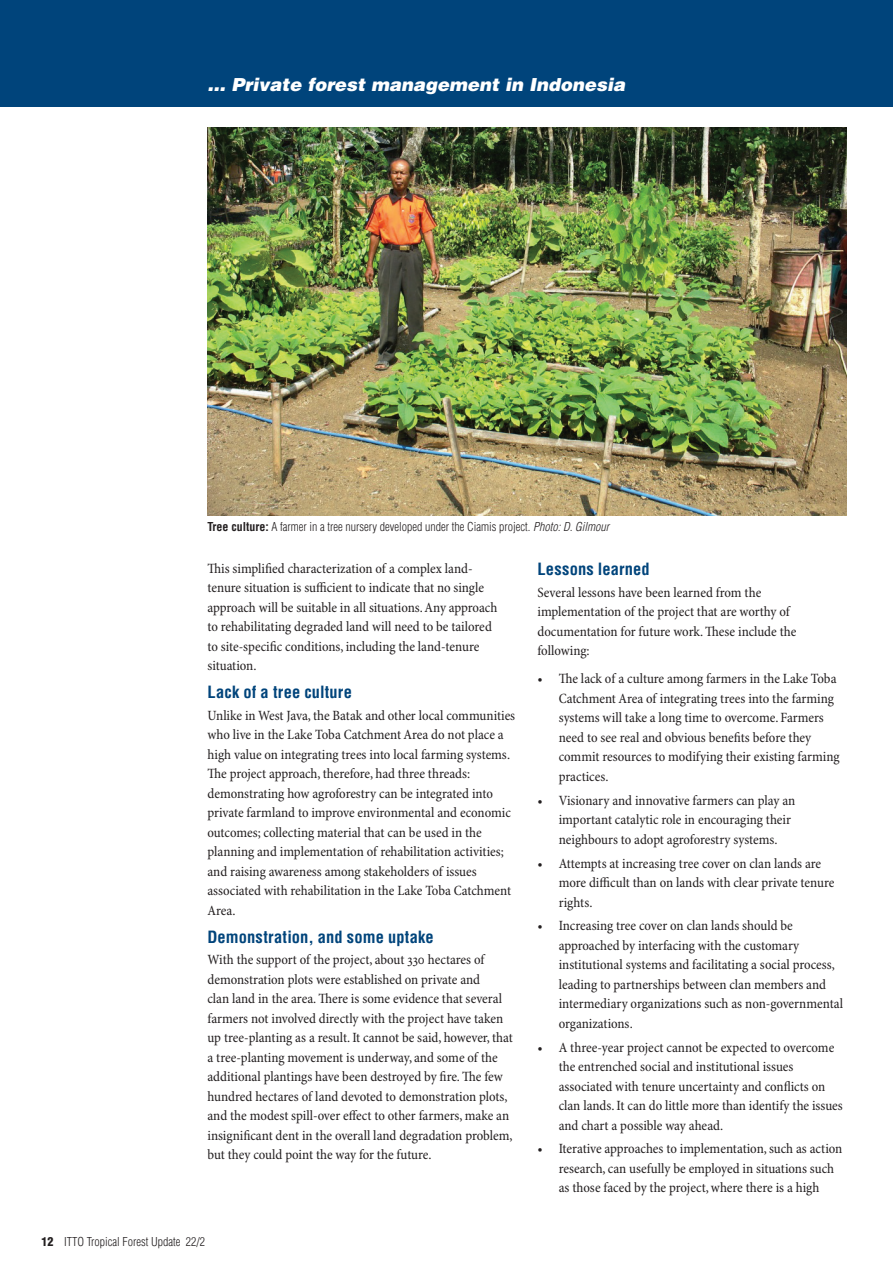
<style>
.page{position:relative;width:893px;height:1263px;background:#fff}
.page>*{position:absolute;margin:0;border:0;box-sizing:border-box;transform-origin:0 0}
.ARTICLE_CONTINUED_TO{font:italic 900 18px "Helvetica";color:#fff}
.HEADING_2__body{font:700 condensed 16.5px "Helvetica";letter-spacing:.01em;color:#00447b}
.BODY_TEXT{font:condensed 14.25px/19.5px "Minion Pro";letter-spacing:-.005em;color:#231f20}
.BULLET_1{font:condensed 14.25px/19.5px "Minion Pro";letter-spacing:-.005em;color:#231f20}
.CAPTIONS___NON_BODY{font:300 condensed 12px "Helvetica";color:#231f20}
.s1{font-weight:700}
.s2{font-style:italic}
.s3{font-weight:900}
</style>
<div class="page">
<div style="left:0;top:0;width:893px;height:106px;background:#00447b"></div>
<img style="left:207px;top:128px;width:639px;height:388px">
<p class="ARTICLE_CONTINUED_TO" style="left:207px;top:72px;width:419px">… Private forest management in Indonesia</p>
<p class="CAPTIONS___NON_BODY" style="left:207px;top:519px;width:403px"><span class="s1">Tree culture:</span> A farmer in a tree nursery developed under the Ciamis project. <span class="s2">Photo: D. Gilmour</span></p>
<p class="BODY_TEXT" style="left:207px;top:559px;width:291px">This simplified characterization of a complex land&shy;tenure situation is sufficient to indicate that no single approach will be suitable in all situations. Any approach to rehabilitating degraded land will need to be tailored to site-specific conditions, including the land-tenure situation.</p>
<p class="HEADING_2__body" style="left:207px;top:682px;width:146px">Lack of a tree culture</p>
<p class="BODY_TEXT" style="left:207px;top:706px;width:309px">Unlike in West Java, the Batak and other local communities who live in the Lake Toba Catchment Area do not place a high value on integrating trees into local farming systems.<br>The project approach, therefore, had three threads: demonstrating how agroforestry can be integrated into private farmland to improve environmental and economic outcomes; collecting material that can be used in the planning and implementation of rehabilitation activities; and raising awareness among stakeholders of issues associated with rehabilitation in the Lake Toba Catchment Area.</p>
<p class="HEADING_2__body" style="left:207px;top:926px;width:228px">Demonstration, and some uptake</p>
<p class="BODY_TEXT" style="left:207px;top:951px;width:307px">With the support of the project, about 330 hectares of demonstration plots were established on private and<br>clan land in the area. There is some evidence that several farmers not involved directly with the project have taken up tree-planting as a result. It cannot be said, however, that a tree-planting movement is underway, and some of the additional plantings have been destroyed by fire. The few hundred hectares of land devoted to demonstration plots, and the modest spill-over effect to other farmers, make an insignificant dent in the overall land degradation problem, but they could point the way for the future.</p>
<p class="CAPTIONS___NON_BODY" style="left:41px;top:1234px;width:165px"><span class="s3">12</span> ITTO Tropical Forest Update 22/2</p>
<p class="HEADING_2__body" style="left:537px;top:559px;width:114px">Lessons learned</p>
<p class="BODY_TEXT" style="left:537px;top:583px;width:260px">Several lessons have been learned from the implementation of the project that are worthy of documentation for future work. These include the following:</p>
<p class="BULLET_1" style="left:559px;top:670px;width:282px;text-indent:-21px">• The lack of a culture among farmers in the Lake Toba Catchment Area of integrating trees into the farming systems will take a long time to overcome. Farmers need to see real and obvious benefits before they commit resources to modifying their existing farming practices.</p>
<p class="BULLET_1" style="left:559px;top:791px;width:238px;text-indent:-21px">• Visionary and innovative farmers can play an important catalytic role in encouraging their neighbours to adopt agroforestry systems.</p>
<p class="BULLET_1" style="left:559px;top:854px;width:277px;text-indent:-21px">• Attempts at increasing tree cover on clan lands are more difficult than on lands with clear private tenure rights.</p>
<p class="BULLET_1" style="left:559px;top:916px;width:286px;text-indent:-21px">• Increasing tree cover on clan lands should be approached by interfacing with the customary institutional systems and facilitating a social process, leading to partnerships between clan members and intermediary organizations such as non-governmental organizations.</p>
<p class="BULLET_1" style="left:559px;top:1038px;width:286px;text-indent:-21px">• A three-year project cannot be expected to overcome the entrenched social and institutional issues associated with tenure uncertainty and conflicts on clan lands. It can do little more than identify the issues and chart a possible way ahead.</p>
<p class="BULLET_1" style="left:559px;top:1139px;width:285px;text-indent:-21px">• Iterative approaches to implementation, such as action research, can usefully be employed in situations such as those faced by the project, where there is a high</p>
</div>
